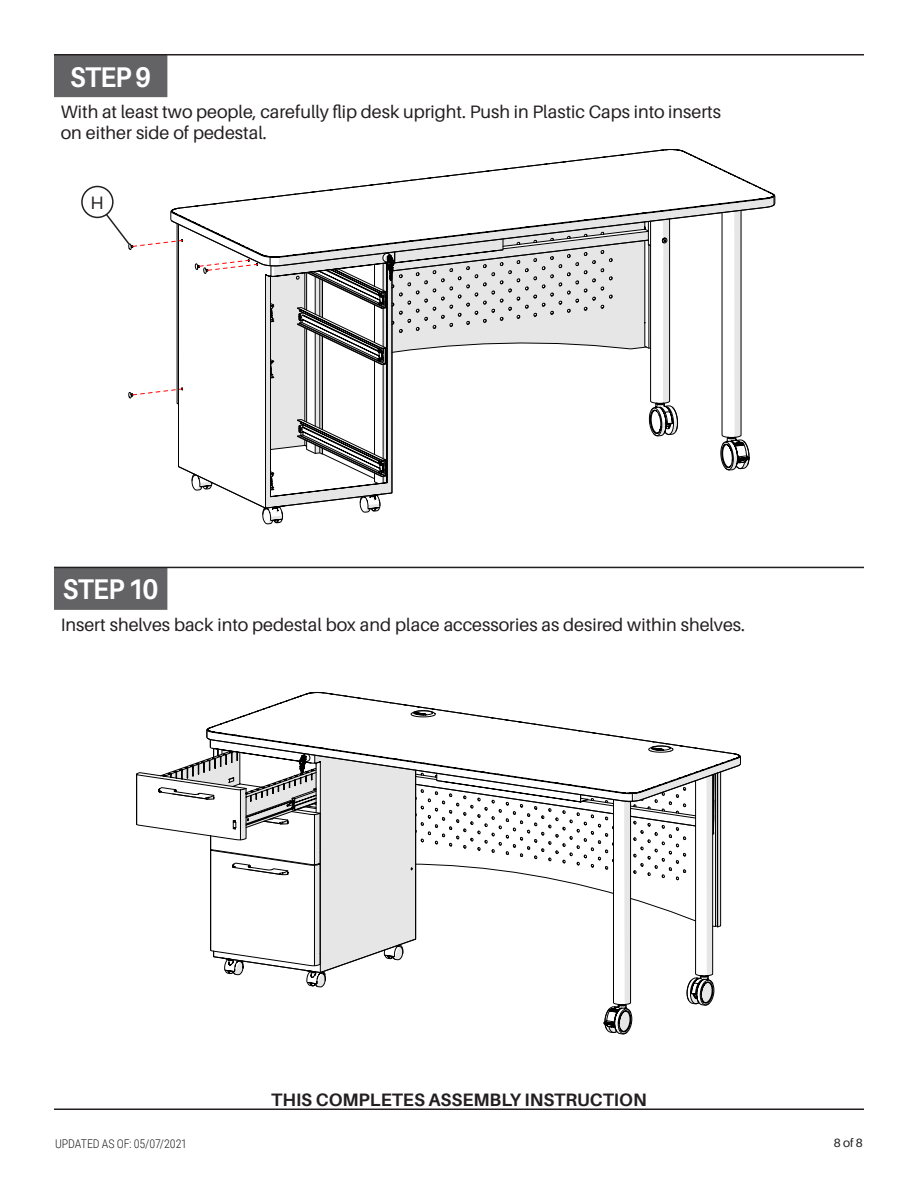
<style>
.page{position:relative;width:918px;height:1188px;background:#fff}
.page>*{position:absolute;margin:0;border:0;box-sizing:border-box;transform-origin:0 0}
.Section_Title_Headin{font:700 28.5px "Aileron";letter-spacing:-.025em;color:#fff;scale:.9 1}
.t1{font:18px/21.6px "Aileron";color:#231f20}
.t2{font:700 18px "Aileron";color:#231f20}
.Version{font:300 12px "Roboto Condensed";letter-spacing:-.005em;color:#231f20}
.parts_needed_center{font:12px "Aileron";color:#231f20}
</style>
<div class="page">
<div style="left:54px;top:54px;width:113px;height:43px;background:#636366"></div>
<hr style="left:54px;top:54px;width:810px;height:2px;background:#231f20">
<hr style="left:54px;top:1108px;width:810px;height:2px;background:#231f20">
<svg style="left:332px;top:807px;width:78px;height:162px"></svg>
<svg style="left:136px;top:759px;width:196px;height:229px"></svg>
<svg style="left:206px;top:692px;width:535px;height:115px"></svg>
<svg style="left:410px;top:692px;width:308px;height:343px"></svg>
<div style="left:54px;top:567px;width:113px;height:43px;background:#636366;border:2px solid #636366"></div>
<hr style="left:54px;top:567px;width:810px;height:1px;background:#231f20">
<svg style="left:170px;top:149px;width:606px;height:63px"></svg>
<svg style="left:178px;top:405px;width:215px;height:102px"></svg>
<svg style="left:191px;top:471px;width:22px;height:22px"></svg>
<svg style="left:359px;top:493px;width:24px;height:20px"></svg>
<svg style="left:262px;top:505px;width:23px;height:20px"></svg>
<svg style="left:269px;top:470px;width:6px;height:21px"></svg>
<svg style="left:297px;top:204px;width:453px;height:281px"></svg>
<svg style="left:176px;top:223px;width:471px;height:182px"></svg>
<div style="left:81px;top:186px;width:33px;height:32px;border:2px solid #231f20;border-radius:50%"></div>
<svg style="left:104px;top:212px;width:155px;height:187px"></svg>
<p class="Section_Title_Headin" style="left:70px;top:61px;width:92px">STEP 9</p>
<p class="t1" style="left:61px;top:101px;width:662px">With at least two people, carefully flip desk upright. Push in Plastic Caps into inserts on either side of pedestal.</p>
<p class="t1" style="left:90px;top:192px;width:15px">H</p>
<p class="Section_Title_Headin" style="left:63px;top:574px;width:108px">STEP 10</p>
<p class="t1" style="left:61px;top:614px;width:686px">Insert shelves back into pedestal box and place accessories as desired within shelves.</p>
<p class="t2" style="left:271px;top:1090px;width:377px">THIS COMPLETES ASSEMBLY INSTRUCTION</p>
<p class="Version" style="left:55px;top:1135px;width:134px">UPDATED AS OF: 05/07/2021</p>
<p class="parts_needed_center" style="left:834px;top:1136px;width:31px">8 of 8</p>
</div>
